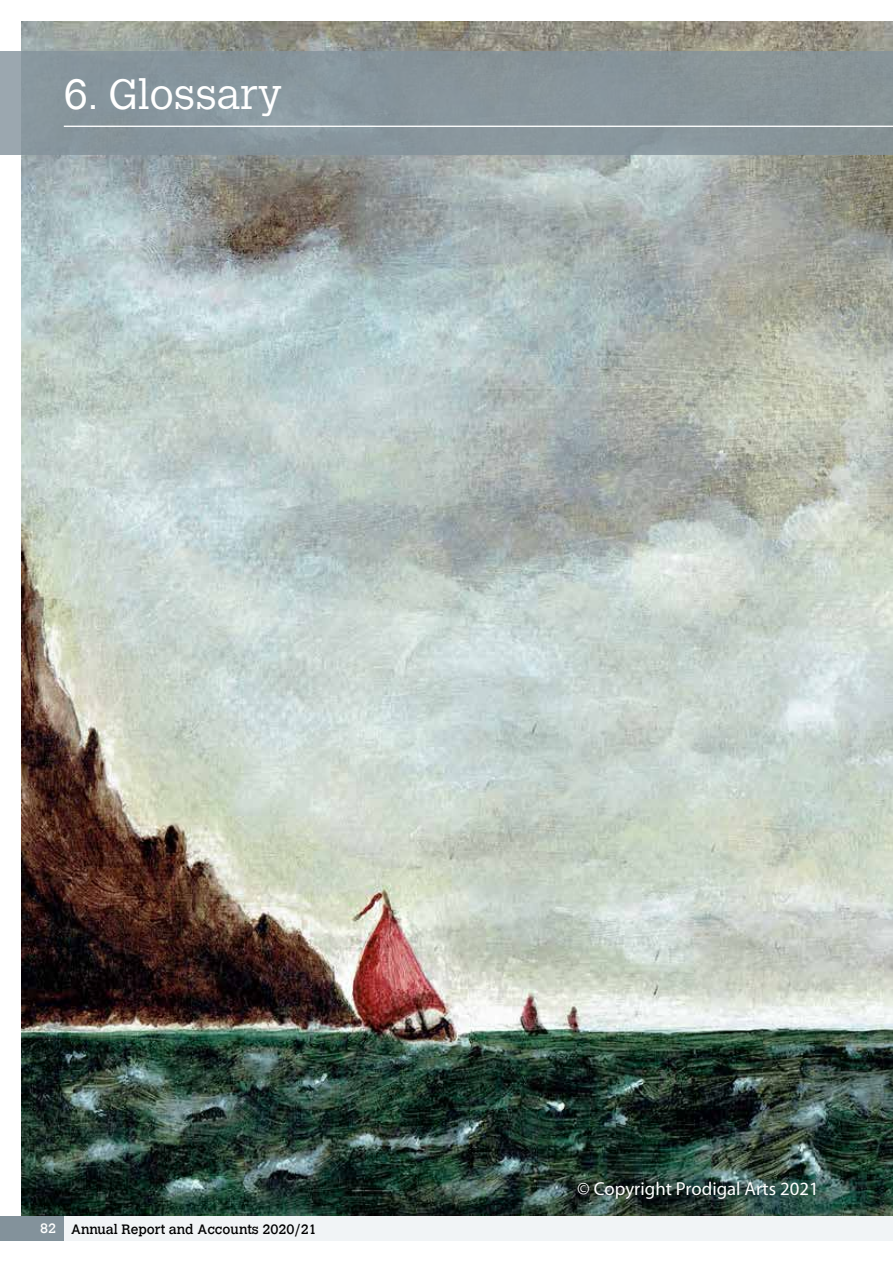
<style>
.page{position:relative;width:893px;height:1263px;background:#fff}
.page>*{position:absolute;margin:0;border:0;box-sizing:border-box;transform-origin:0 0}
.Section_Heading_Main{font:300 42px "Calvert";color:#fff}
.body_copy{font:18.75px "Myriad Pro";color:#fff}
.t1{font:13.5px "Calvert";color:#000}
.s1{color:#fff}
</style>
<div class="page">
<img style="left:21px;top:21px;width:872px;height:1195px">
<div style="left:0;top:51px;width:893px;height:103px;background:#83929b"></div>
<hr style="left:64px;top:126px;width:829px;height:1px;background:#fff">
<div style="left:0;top:1216px;width:893px;height:25px;background:#f1f4f6"></div>
<div style="left:0;top:1216px;width:64px;height:25px;background:#83929b"></div>
<p class="Section_Heading_Main" style="left:64px;top:70px;width:220px">6. Glossary</p>
<p class="t1" style="left:40px;top:1221px;width:278px"><span class="s1">82</span> Annual Report and Accounts 2020/21</p>
<p class="body_copy" style="left:577px;top:1177px;width:243px">© Copyright Prodigal Arts 2021</p>
</div>
